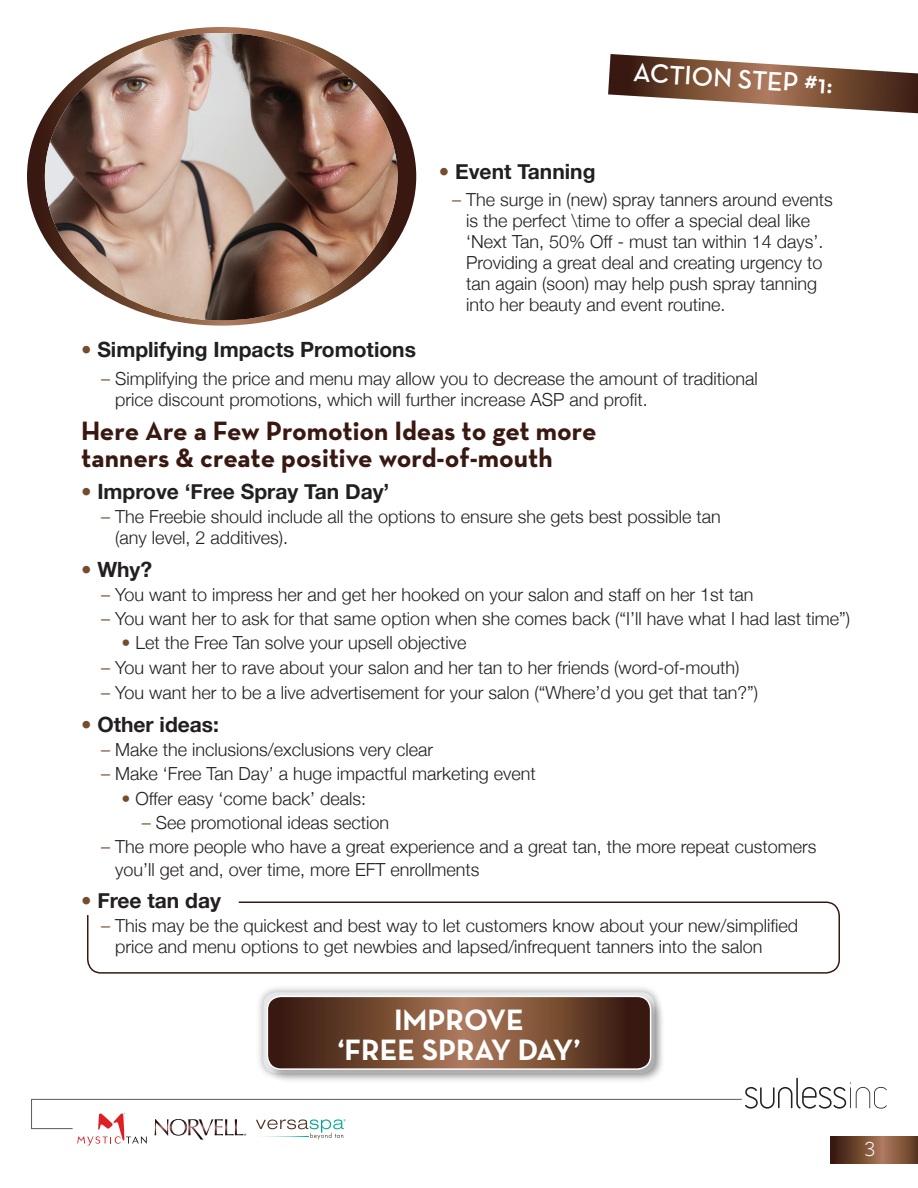
<style>
.page{position:relative;width:918px;height:1188px;background:#fff}
.page>*{position:absolute;margin:0;border:0;box-sizing:border-box;transform-origin:0 0}
.t1{font:700 30px/30px "Neutra Text";color:#fff;text-align:center}
.t2{font:700 27px/27px "Neutra Text";color:#381810}
.t3{font:600 27px "Neutra Text";color:#fff}
.t4{font:700 21px "Helvetica Neue";color:#231f20}
.t5{font:300 18px/21px "Helvetica Neue";color:#231f20}
.t6{font:18px "Lulo Clean One";color:#fff}
.s1{font-weight:300;color:#764c2e}
.s2{color:#764c2e}
</style>
<div class="page">
<svg style="left:31px;top:1078px;width:856px;height:68px"></svg>
<svg style="left:254px;top:1136px;width:54px;height:1px"></svg>
<svg style="left:830px;top:1137px;width:88px;height:27px"></svg>
<svg style="left:608px;top:54px;width:310px;height:59px"></svg>
<div style="left:255px;top:984px;width:408px;height:98px;background:#231f20;opacity:.4"></div>
<div style="left:263px;top:992px;width:392px;height:81px;background:#e6e7e9;border-radius:14px"></div>
<div style="left:266px;top:995px;width:400px;height:89px;background:#231f20;opacity:.3"></div>
<svg style="left:267px;top:996px;width:384px;height:73px"></svg>
<div style="left:267px;top:996px;width:384px;height:74px;border:2px solid #fff;border-radius:14px"></div>
<svg style="left:27px;top:27px;width:389px;height:299px"></svg>
<img style="left:45px;top:33px;width:353px;height:287px">
<svg style="left:87px;top:901px;width:753px;height:73px"></svg>
<p class="t3" style="left:635px;top:55px;width:202px;rotate:4deg">ACTION STEP #1:</p>
<p class="t4" style="left:439px;top:158px;width:158px"><span class="s1">•</span> Event Tanning</p>
<p class="t5" style="left:466px;top:189px;width:368px;text-indent:-14px"><span class="s2">–</span> The surge in (new) spray tanners around events is the perfect \time to offer a special deal like ‘Next Tan, 50% Off - must tan within 14 days’.<br>Providing a great deal and creating urgency to tan again (soon) may help push spray tanning into her beauty and event routine.</p>
<p class="t4" style="left:81px;top:337px;width:337px"><span class="s1">•</span> Simplifying Impacts Promotions</p>
<p class="t5" style="left:115px;top:368px;width:644px;text-indent:-14px"><span class="s2">–</span> Simplifying the price and menu may allow you to decrease the amount of traditional price discount promotions, which will further increase ASP and profit.</p>
<p class="t2" style="left:81px;top:416px;width:517px">Here Are a Few Promotion Ideas to get more tanners &amp; create positive word-of-mouth</p>
<p class="t4" style="left:81px;top:478px;width:310px"><span class="s1">•</span> Improve ‘Free Spray Tan Day’</p>
<p class="t5" style="left:115px;top:506px;width:607px;text-indent:-14px"><span class="s2">–</span> The Freebie should include all the options to ensure she gets best possible tan (any level, 2 additives).</p>
<p class="t4" style="left:81px;top:556px;width:73px"><span class="s1">•</span> Why?</p>
<p class="t5" style="left:101px;top:584px;width:654px"><span class="s2">–</span> You want to impress her and get her hooked on your salon and staff on her 1st tan</p>
<p class="t5" style="left:101px;top:608px;width:750px"><span class="s2">–</span> You want her to ask for that same option when she comes back (“I’ll have what I had last time”)</p>
<p class="t5" style="left:122px;top:632px;width:347px"><span class="s2">•</span> Let the Free Tan solve your upsell objective</p>
<p class="t5" style="left:101px;top:656px;width:640px"><span class="s2">–</span> You want her to rave about your salon and her tan to her friends (word-of-mouth)</p>
<p class="t5" style="left:101px;top:682px;width:658px"><span class="s2">–</span> You want her to be a live advertisement for your salon (“Where’d you get that tan?”)</p>
<p class="t4" style="left:81px;top:711px;width:140px"><span class="s1">•</span> Other ideas:</p>
<p class="t5" style="left:101px;top:739px;width:334px"><span class="s2">–</span> Make the inclusions/exclusions very clear</p>
<p class="t5" style="left:101px;top:763px;width:436px"><span class="s2">–</span> Make ‘Free Tan Day’ a huge impactful marketing event</p>
<p class="t5" style="left:122px;top:787px;width:246px"><span class="s2">•</span> Offer easy ‘come back’ deals:</p>
<p class="t5" style="left:142px;top:812px;width:249px"><span class="s2">–</span> See promotional ideas section</p>
<p class="t5" style="left:115px;top:835px;width:703px;line-height:22.5px;text-indent:-14px"><span class="s2">–</span> The more people who have a great experience and a great tan, the more repeat customers you’ll get and, over time, more EFT enrollments</p>
<p class="t4" style="left:81px;top:887px;width:142px"><span class="s1">•</span> Free tan day</p>
<p class="t5" style="left:115px;top:915px;width:684px;text-indent:-14px"><span class="s2">–</span> This may be the quickest and best way to let customers know about your new/simplified price and menu options to get newbies and lapsed/infrequent tanners into the salon</p>
<p class="t1" style="left:337px;top:1004px;width:245px">IMPROVE<br>‘FREE SPRAY DAY’</p>
<p class="t6" style="left:864px;top:1137px;width:16px">3</p>
</div>
